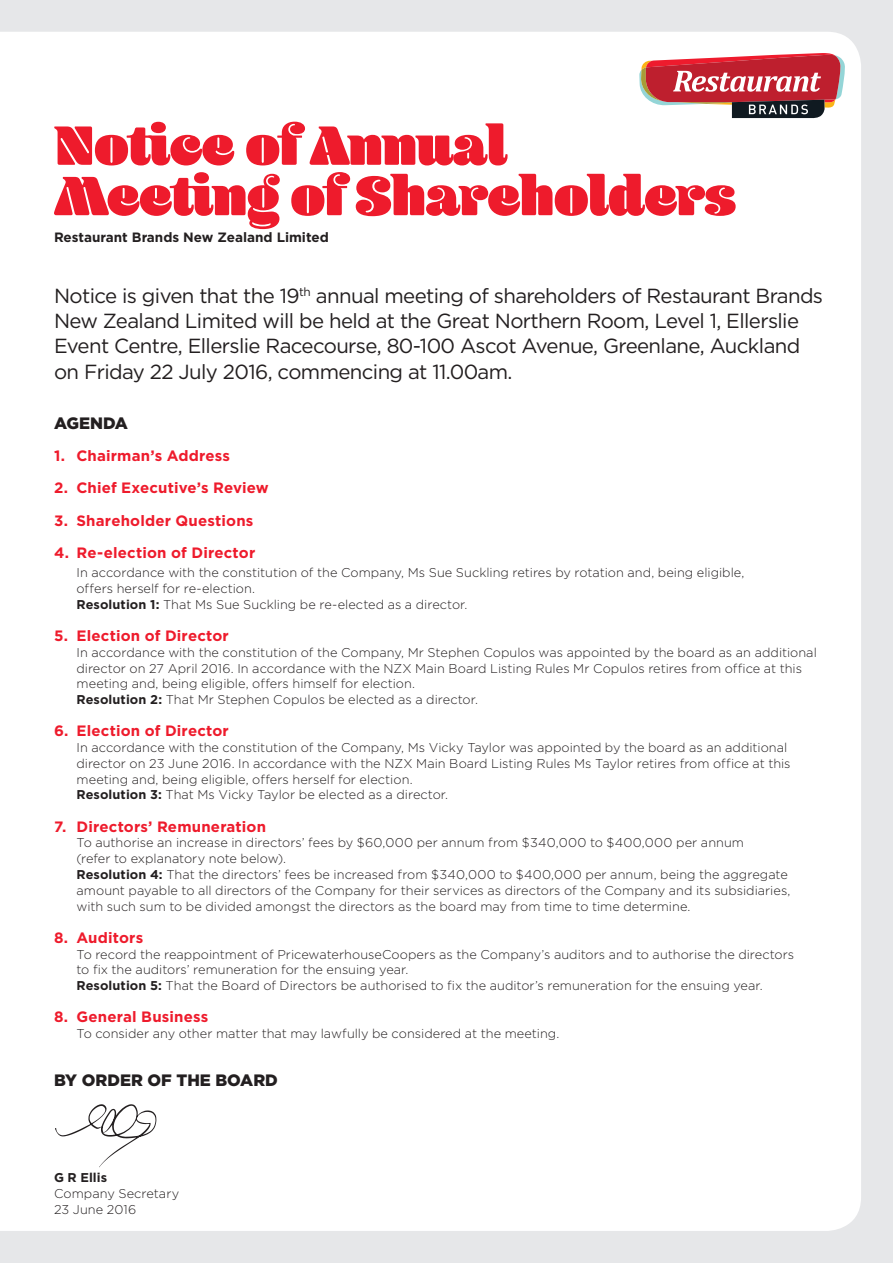
<style>
.page{position:relative;width:893px;height:1263px;background:#e6e7e9}
.page>*{position:absolute;margin:0;border:0;box-sizing:border-box;transform-origin:0 0}
.t1{font:900 57.6px/50.4px "Blenny W";letter-spacing:-.02em;color:#ee1b2c}
.t2{font:20.4px/25.2px "Gotham";letter-spacing:-.03em;color:#231f20}
.subheading_11pt_blac{font:900 16.5px "Gotham";color:#231f20}
.Heading_level_1_-_10{font:700 15px "Gotham";letter-spacing:.01em;color:#ee1b2c}
.t3{font:700 13.5px "Gotham";color:#231f20}
.Body_Copy_-_8_5pt_Gr{font:300 12.75px/15.8px "Gotham";color:#231f20}
.Heading_level_1_-_10-2{font:300 12.75px/15.8px "Gotham";color:#231f20}
.s1{font-weight:700}
</style>
<div class="page">
<div style="left:0;top:32px;width:861px;height:1199px;background:#fff"></div>
<svg style="left:639px;top:53px;width:206px;height:65px;background:#c26b72"></svg>
<svg style="left:54px;top:1101px;width:105px;height:68px;background:#efeeee"></svg>
<p class="t1" style="left:54px;top:120px;width:684px">Notice of Annual<br>Meeting of Shareholders</p>
<p class="t3" style="left:54px;top:228px;width:276px">Restaurant Brands New Zealand Limited</p>
<p class="t2" style="left:54px;top:283px;width:771px">Notice is given that the 19<sup>th</sup> annual meeting of shareholders of Restaurant Brands New Zealand Limited will be held at the Great Northern Room, Level 1, Ellerslie Event Centre, Ellerslie Racecourse, 80-100 Ascot Avenue, Greenlane, Auckland on Friday 22 July 2016, commencing at 11.00am.</p>
<p class="subheading_11pt_blac" style="left:54px;top:412px;width:75px">AGENDA</p>
<p class="Heading_level_1_-_10" style="left:54px;top:446px;width:178px">1. Chairman’s Address</p>
<p class="Heading_level_1_-_10" style="left:54px;top:478px;width:216px">2. Chief Executive’s Review</p>
<p class="Heading_level_1_-_10" style="left:54px;top:510px;width:201px">3. Shareholder Questions</p>
<p class="Heading_level_1_-_10" style="left:54px;top:543px;width:203px">4. Re-election of Director</p>
<p class="Heading_level_1_-_10-2" style="left:76px;top:565px;width:669px">In accordance with the constitution of the Company, Ms Sue Suckling retires by rotation and, being eligible, offers herself for re-election.<br><span class="s1">Resolution 1:</span> That Ms Sue Suckling be re-elected as a director.</p>
<p class="Heading_level_1_-_10" style="left:54px;top:626px;width:176px">5. Election of Director</p>
<p class="Body_Copy_-_8_5pt_Gr" style="left:76px;top:644px;width:742px">In accordance with the constitution of the Company, Mr Stephen Copulos was appointed by the board as an additional director on 27 April 2016. In accordance with the NZX Main Board Listing Rules Mr Copulos retires from office at this meeting and, being eligible, offers himself for election.<br><span class="s1">Resolution 2:</span> That Mr Stephen Copulos be elected as a director.</p>
<p class="Heading_level_1_-_10" style="left:54px;top:721px;width:176px">6. Election of Director</p>
<p class="Body_Copy_-_8_5pt_Gr" style="left:76px;top:739px;width:716px">In accordance with the constitution of the Company, Ms Vicky Taylor was appointed by the board as an additional director on 23 June 2016. In accordance with the NZX Main Board Listing Rules Ms Taylor retires from office at this meeting and, being eligible, offers herself for election.<br><span class="s1">Resolution 3:</span> That Ms Vicky Taylor be elected as a director.</p>
<p class="Heading_level_1_-_10" style="left:54px;top:816px;width:214px">7. Directors’ Remuneration</p>
<p class="Body_Copy_-_8_5pt_Gr" style="left:76px;top:835px;width:715px">To authorise an increase in directors’ fees by $60,000 per annum from $340,000 to $400,000 per annum<br>(refer to explanatory note below).<br><span class="s1">Resolution 4:</span> That the directors’ fees be increased from $340,000 to $400,000 per annum, being the aggregate amount payable to all directors of the Company for their services as directors of the Company and its subsidiaries, with such sum to be divided amongst the directors as the board may from time to time determine.</p>
<p class="Heading_level_1_-_10" style="left:54px;top:927px;width:91px">8. Auditors</p>
<p class="Body_Copy_-_8_5pt_Gr" style="left:76px;top:946px;width:719px">To record the reappointment of PricewaterhouseCoopers as the Company’s auditors and to authorise the directors to fix the auditors’ remuneration for the ensuing year.<br><span class="s1">Resolution 5:</span> That the Board of Directors be authorised to fix the auditor’s remuneration for the ensuing year.</p>
<p class="Heading_level_1_-_10" style="left:54px;top:1007px;width:156px">8. General Business</p>
<p class="Body_Copy_-_8_5pt_Gr" style="left:77px;top:1025px;width:484px">To consider any other matter that may lawfully be considered at the meeting.</p>
<p class="subheading_11pt_blac" style="left:54px;top:1068px;width:225px">BY ORDER OF THE BOARD</p>
<p class="Body_Copy_-_8_5pt_Gr" style="left:54px;top:1169px;width:127px"><span class="s1">G R Ellis<br></span>Company Secretary<br>23 June 2016</p>
</div>
